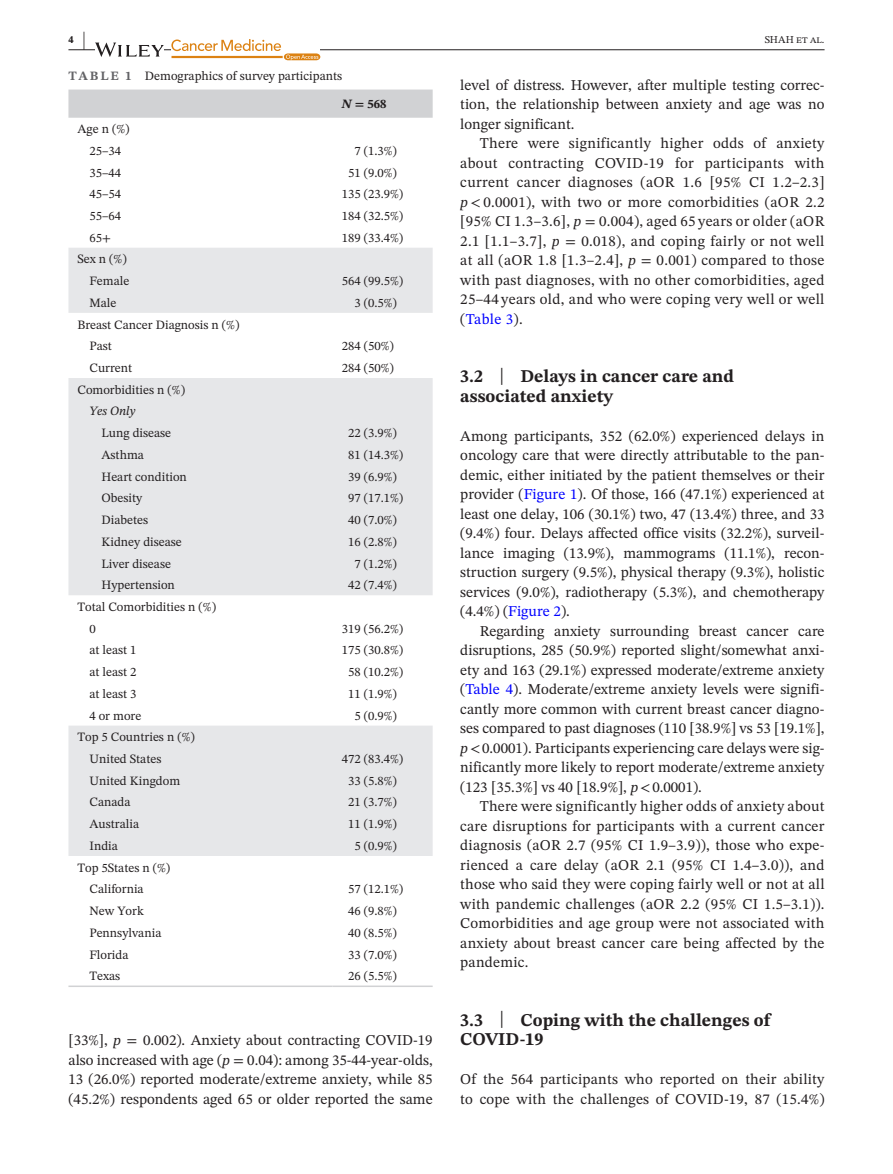
<style>
.page{position:relative;width:893px;height:1174px;background:#fff}
.page>*{position:absolute;margin:0;border:0;box-sizing:border-box;transform-origin:0 0}
.t1{font:700 18px/19.5px "STIX Two Text";color:#231f20}
.t2{font:15px/19.5px "STIX Two Text";color:#231f20;text-align:justify}
.t3{font:12.75px/21.8px "STIX Two Text";color:#231f20}
.t4{font:italic 12.75px "STIX Two Text";color:#231f20}
.t5{font:700 12.75px "STIX Two Text";color:#231f20}
.t6{font:10.5px "STIX Two Text";color:#231f20}
.t7{font:700 10.5px "STIX Two Text";color:#231f20}
.s1{font-size:21px}
.s2{font-weight:700;color:#636366}
.s3{font-style:italic}
.s4{font-family:"STIX"}
.s5{color:#00f}
.s6{font-weight:400;font-size:23.7px}
</style>
<div class="page">
<hr style="left:68px;top:49px;width:756px;height:1px;background:#231f20">
<svg style="left:95px;top:43px;width:69px;height:14px"></svg>
<svg style="left:171px;top:39px;width:149px;height:21px"></svg>
<div style="left:68px;top:90px;width:365px;height:28px;background:#d1d2d4"></div>
<svg style="left:68px;top:248px;width:365px;height:608px;fill:#e6e7e9"></svg>
<hr style="left:68px;top:985px;width:265px;height:2px;background:#d1d2d4">
<hr style="left:333px;top:985px;width:100px;height:2px;background:#d1d2d4">
<p class="t7" style="left:68px;top:32px;width:18px">4 <span class="s1">|</span></p>
<p class="t6" style="left:765px;top:32px;width:61px">SHAH et al.</p>
<p class="t3" style="left:68px;top:65px;width:275px"><span class="s2">TABLE 1</span> Demographics of survey participants</p>
<p class="t5" style="left:342px;top:95px;width:46px"><span class="s3">N</span> <span class="s4">=</span> 568</p>
<p class="t3" style="left:77px;top:118px;width:54px;text-align:center">Age n (%)<br>25–34</p>
<p class="t3" style="left:354px;top:140px;width:44px">7 (1.3%)</p>
<p class="t3" style="left:89px;top:161px;width:33px">35–44</p>
<p class="t3" style="left:348px;top:161px;width:50px">51 (9.0%)</p>
<p class="t3" style="left:89px;top:183px;width:33px">45–54</p>
<p class="t3" style="left:342px;top:183px;width:63px">135 (23.9%)</p>
<p class="t3" style="left:89px;top:205px;width:33px">55–64</p>
<p class="t3" style="left:342px;top:205px;width:63px">184 (32.5%)</p>
<p class="t3" style="left:89px;top:226px;width:23px">65<span class="s4">+</span></p>
<p class="t3" style="left:342px;top:226px;width:63px">189 (33.4%)</p>
<p class="t3" style="left:77px;top:248px;width:53px;text-align:right">Sex n (%)<br>Female</p>
<p class="t3" style="left:342px;top:270px;width:63px">564 (99.5%)</p>
<p class="t3" style="left:89px;top:292px;width:29px">Male</p>
<p class="t3" style="left:354px;top:292px;width:44px">3 (0.5%)</p>
<p class="t3" style="left:89px;top:313px;width:152px;text-indent:-12px">Breast Cancer Diagnosis n (%)<br>Past</p>
<p class="t3" style="left:342px;top:335px;width:54px">284 (50%)</p>
<p class="t3" style="left:89px;top:357px;width:44px">Current</p>
<p class="t3" style="left:342px;top:357px;width:54px">284 (50%)</p>
<p class="t3" style="left:77px;top:378px;width:109px">Comorbidities n (%)</p>
<p class="t4" style="left:89px;top:402px;width:47px">Yes Only</p>
<p class="t3" style="left:101px;top:422px;width:71px">Lung disease</p>
<p class="t3" style="left:348px;top:422px;width:50px">22 (3.9%)</p>
<p class="t3" style="left:101px;top:444px;width:44px">Asthma</p>
<p class="t3" style="left:348px;top:444px;width:57px">81 (14.3%)</p>
<p class="t3" style="left:101px;top:465px;width:87px">Heart condition</p>
<p class="t3" style="left:348px;top:465px;width:50px">39 (6.9%)</p>
<p class="t3" style="left:101px;top:487px;width:42px">Obesity</p>
<p class="t3" style="left:348px;top:487px;width:57px">97 (17.1%)</p>
<p class="t3" style="left:101px;top:509px;width:48px">Diabetes</p>
<p class="t3" style="left:348px;top:509px;width:50px">40 (7.0%)</p>
<p class="t3" style="left:101px;top:530px;width:82px">Kidney disease</p>
<p class="t3" style="left:348px;top:530px;width:50px">16 (2.8%)</p>
<p class="t3" style="left:101px;top:552px;width:71px">Liver disease</p>
<p class="t3" style="left:354px;top:552px;width:44px">7 (1.2%)</p>
<p class="t3" style="left:101px;top:574px;width:75px">Hypertension</p>
<p class="t3" style="left:348px;top:574px;width:50px">42 (7.4%)</p>
<p class="t3" style="left:89px;top:596px;width:128px;text-indent:-12px">Total Comorbidities n (%)<br>0</p>
<p class="t3" style="left:342px;top:617px;width:63px">319 (56.2%)</p>
<p class="t3" style="left:89px;top:639px;width:49px">at least 1</p>
<p class="t3" style="left:342px;top:639px;width:63px">175 (30.8%)</p>
<p class="t3" style="left:89px;top:661px;width:49px">at least 2</p>
<p class="t3" style="left:348px;top:661px;width:57px">58 (10.2%)</p>
<p class="t3" style="left:89px;top:682px;width:49px">at least 3</p>
<p class="t3" style="left:348px;top:682px;width:50px">11 (1.9%)</p>
<p class="t3" style="left:89px;top:704px;width:53px">4 or more</p>
<p class="t3" style="left:354px;top:704px;width:44px">5 (0.9%)</p>
<p class="t3" style="left:89px;top:726px;width:107px;text-indent:-12px">Top 5 Countries n (%)<br>United States</p>
<p class="t3" style="left:342px;top:748px;width:63px">472 (83.4%)</p>
<p class="t3" style="left:89px;top:769px;width:92px">United Kingdom</p>
<p class="t3" style="left:348px;top:769px;width:50px">33 (5.8%)</p>
<p class="t3" style="left:89px;top:791px;width:43px">Canada</p>
<p class="t3" style="left:348px;top:791px;width:50px">21 (3.7%)</p>
<p class="t3" style="left:89px;top:813px;width:51px">Australia</p>
<p class="t3" style="left:348px;top:813px;width:50px">11 (1.9%)</p>
<p class="t3" style="left:89px;top:834px;width:30px">India</p>
<p class="t3" style="left:354px;top:834px;width:44px">5 (0.9%)</p>
<p class="t3" style="left:89px;top:856px;width:82px;text-indent:-12px">Top 5States n (%)<br>California</p>
<p class="t3" style="left:348px;top:878px;width:57px">57 (12.1%)</p>
<p class="t3" style="left:89px;top:900px;width:56px">New York</p>
<p class="t3" style="left:348px;top:900px;width:50px">46 (9.8%)</p>
<p class="t3" style="left:89px;top:921px;width:74px">Pennsylvania</p>
<p class="t3" style="left:348px;top:921px;width:50px">40 (8.5%)</p>
<p class="t3" style="left:89px;top:943px;width:41px">Florida</p>
<p class="t3" style="left:348px;top:943px;width:50px">33 (7.0%)</p>
<p class="t3" style="left:89px;top:965px;width:32px">Texas</p>
<p class="t3" style="left:348px;top:965px;width:50px">26 (5.5%)</p>
<p class="t2" style="left:68px;top:1030px;width:366px">[33%], <span class="s3">p</span> <span class="s4">=</span> 0.002). Anxiety about contracting COVID-19 also increased with age (<span class="s3">p</span> <span class="s4">=</span> 0.04): among 35-44-year-olds, 13 (26.0%) reported moderate/extreme anxiety, while 85 (45.2%) respondents aged 65 or older reported the same</p>
<p class="t2" style="left:460px;top:75px;width:366px">level of distress. However, after multiple testing correc&shy;tion, the relationship between anxiety and age was no longer significant.</p>
<p class="t2" style="left:460px;top:133px;width:366px;text-indent:20px">There were significantly higher odds of anxiety about contracting COVID-19 for participants with current cancer diagnoses (aOR 1.6 [95% CI 1.2–2.3] <span class="s3">p</span><span class="s4">&lt;</span>0.0001), with two or more comorbidities (aOR 2.2 [95% CI 1.3–3.6], <span class="s3">p</span> <span class="s4">=</span> 0.004), aged 65 years or older (aOR 2.1 [1.1–3.7], <span class="s3">p</span> <span class="s4">=</span> 0.018), and coping fairly or not well at all (aOR 1.8 [1.3–2.4], <span class="s3">p</span> <span class="s4">=</span> 0.001) compared to those with past diagnoses, with no other comorbidities, aged 25–44 years old, and who were coping very well or well (<span class="s5">Table 3</span>).</p>
<p class="t1" style="left:460px;top:367px;width:275px">3.2 <span class="s6">|</span> Delays in cancer care and associated anxiety</p>
<p class="t2" style="left:460px;top:426px;width:366px">Among participants, 352 (62.0%) experienced delays in oncology care that were directly attributable to the pan&shy;demic, either initiated by the patient themselves or their provider (<span class="s5">Figure 1</span>). Of those, 166 (47.1%) experienced at least one delay, 106 (30.1%) two, 47 (13.4%) three, and 33 (9.4%) four. Delays affected office visits (32.2%), surveil&shy;lance imaging (13.9%), mammograms (11.1%), recon&shy;struction surgery (9.5%), physical therapy (9.3%), holistic services (9.0%), radiotherapy (5.3%), and chemotherapy (4.4%) (<span class="s5">Figure 2</span>).</p>
<p class="t2" style="left:460px;top:621px;width:366px;text-indent:20px">Regarding anxiety surrounding breast cancer care disruptions, 285 (50.9%) reported slight/somewhat anxi&shy;ety and 163 (29.1%) expressed moderate/extreme anxiety (<span class="s5">Table 4</span>). Moderate/extreme anxiety levels were signifi&shy;cantly more common with current breast cancer diagno&shy;ses compared to past diagnoses (110 [38.9%] vs 53 [19.1%], <span class="s3">p</span><span class="s4">&lt;</span>0.0001). Participants experiencing care delays were sig&shy;nificantly more likely to report moderate/extreme anxiety (123 [35.3%] vs 40 [18.9%], <span class="s3">p</span><span class="s4">&lt;</span>0.0001).</p>
<p class="t2" style="left:460px;top:796px;width:366px;text-indent:20px">There were significantly higher odds of anxiety about care disruptions for participants with a current cancer diagnosis (aOR 2.7 (95% CI 1.9–3.9)), those who expe&shy;rienced a care delay (aOR 2.1 (95% CI 1.4–3.0)), and those who said they were coping fairly well or not at all with pandemic challenges (aOR 2.2 (95% CI 1.5–3.1)).<br>Comorbidities and age group were not associated with anxiety about breast cancer care being affected by the pandemic.</p>
<p class="t1" style="left:460px;top:1010px;width:311px">3.3 <span class="s6">|</span> Coping with the challenges of<br>COVID-19</p>
<p class="t2" style="left:460px;top:1069px;width:366px">Of the 564 participants who reported on their ability to cope with the challenges of COVID-19, 87 (15.4%)</p>
</div>
